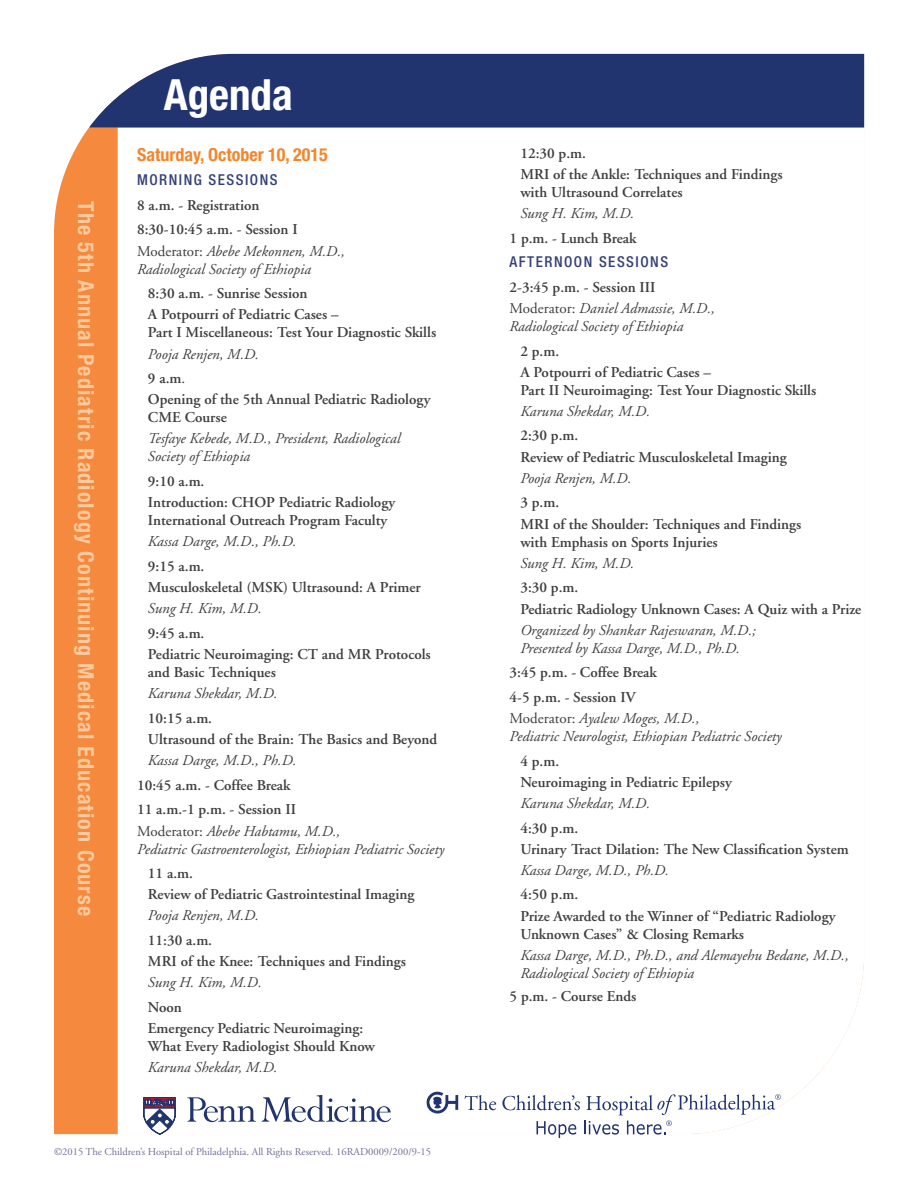
<style>
.page{position:relative;width:918px;height:1188px;background:#fff}
.page>*{position:absolute;margin:0;border:0;box-sizing:border-box;transform-origin:0 0}
.t1{font:700 condensed 43.05px "Helvetica Neue";color:#fff}
.t2{font:700 condensed 22.05px "Helvetica Neue";letter-spacing:.05em;color:#fcca9f}
.t3{font:700 condensed 18px "Helvetica Neue";color:#f5852a}
.t4{font:600 15px/21.3px "Adobe Garamond";color:#3e3e3f}
.t5{font:italic 15px/18px "Adobe Garamond";color:#3e3e3f}
.t6{font:500 condensed 15px "Helvetica Neue";letter-spacing:.1em;color:#354177}
.t7{font:10.5px "Adobe Garamond";color:#6f6f98}
.s1{font-style:normal}
.s2{font-weight:600;font-style:normal}
.s3{font-weight:400}
.s4{font-weight:400;font-style:italic}
</style>
<div class="page">
<div style="left:54px;top:127px;width:64px;height:1007px;background:#f5893d"></div>
<div style="left:89px;top:54px;width:775px;height:73px;background:#22346f"></div>
<svg style="left:262px;top:1095px;width:129px;height:27px"></svg>
<svg style="left:143px;top:1097px;width:113px;height:38px"></svg>
<svg style="left:426px;top:1091px;width:32px;height:23px"></svg>
<svg style="left:464px;top:1095px;width:32px;height:15px"></svg>
<svg style="left:502px;top:1094px;width:279px;height:44px"></svg>
<h2 class="t2" style="left:99px;top:201px;width:716px;rotate:90deg">The 5th Annual Pediatric Radiology Continuing Medical Education Course</h2>
<h1 class="t1" style="left:164px;top:69px;width:131px">Agenda</h1>
<p class="t3" style="left:137px;top:144px;width:192px">Saturday, October 10, 2015</p>
<p class="t6" style="left:137px;top:171px;width:142px">MORNING SESSIONS</p>
<p class="t4" style="left:137px;top:193px;width:162px;line-height:24.5px">8 a.m. - Registration<br>8:30-10:45 a.m. - Session I</p>
<p class="t5" style="left:137px;top:242px;width:209px"><span class="s1">Moderator:</span> Abebe Mekonnen, M.D.,<br>Radiological Society of Ethiopia</p>
<p class="t4" style="left:148px;top:283px;width:192px">8:30 a.m. - Sunrise Session<br>A Potpourri of Pediatric Cases –</p>
<p class="t4" style="left:148px;top:322px;width:290px">Part I Miscellaneous: Test Your Diagnostic Skills</p>
<p class="t5" style="left:148px;top:342px;width:113px;line-height:24.5px">Pooja Renjen, M.D.<br><span class="s2">9 a.m</span><span class="s1">.</span></p>
<p class="t4" style="left:148px;top:391px;width:284px;line-height:18px">Opening of the 5th Annual Pediatric Radiology<br>CME Course</p>
<p class="t5" style="left:148px;top:430px;width:254px">Tesfaye Kebede, M.D., President, Radiological<br>Society of Ethiopia</p>
<p class="t4" style="left:148px;top:471px;width:249px">9:10 a.m.<br>Introduction: CHOP Pediatric Radiology</p>
<p class="t4" style="left:148px;top:510px;width:241px">International Outreach Program Faculty</p>
<p class="t5" style="left:148px;top:533px;width:150px">Kassa Darge, M.D., Ph.D.</p>
<p class="t4" style="left:148px;top:556px;width:274px">9:15 a.m.<br>Musculoskeletal (MSK) Ultrasound: A Primer</p>
<p class="t5" style="left:148px;top:600px;width:115px">Sung H. Kim, M.D.</p>
<p class="t4" style="left:148px;top:623px;width:284px">9:45 a.m.<br>Pediatric Neuroimaging: CT and MR Protocols</p>
<p class="t4" style="left:148px;top:662px;width:129px">and Basic Techniques</p>
<p class="t5" style="left:148px;top:685px;width:131px">Karuna Shekdar, M.D.</p>
<p class="t4" style="left:148px;top:708px;width:291px">10:15 a.m.<br>Ultrasound of the Brain: The Basics and Beyond</p>
<p class="t5" style="left:148px;top:752px;width:150px">Kassa Darge, M.D., Ph.D.</p>
<p class="t4" style="left:137px;top:773px;width:160px;line-height:24.5px">10:45 a.m. - Coffee Break<br>11 a.m.-1 p.m. - Session II</p>
<p class="t5" style="left:137px;top:822px;width:309px"><span class="s1">Moderator:</span> Abebe Habtamu, M.D.,<br>Pediatric Gastroenterologist, Ethiopian Pediatric Society</p>
<p class="t4" style="left:148px;top:863px;width:268px">11 a.m.<br>Review of Pediatric Gastrointestinal Imaging</p>
<p class="t5" style="left:148px;top:907px;width:113px">Pooja Renjen, M.D.</p>
<p class="t4" style="left:148px;top:930px;width:260px">11:30 a.m.<br>MRI of the Knee: Techniques and Findings</p>
<p class="t5" style="left:148px;top:974px;width:115px">Sung H. Kim, M.D.</p>
<p class="t4" style="left:148px;top:997px;width:217px">Noon<br>Emergency Pediatric Neuroimaging:</p>
<p class="t4" style="left:148px;top:1036px;width:228px">What Every Radiologist Should Know</p>
<p class="t5" style="left:148px;top:1059px;width:131px">Karuna Shekdar, M.D.</p>
<p class="t7" style="left:54px;top:1146px;width:378px">©2015 The Children’s Hospital of Philadelphia. All Rights Reserved. 16RAD0009/200/9-15</p>
<p class="t4" style="left:520px;top:143px;width:264px">12:30 p.m.<br>MRI of the Ankle: Techniques and Findings</p>
<p class="t4" style="left:520px;top:182px;width:164px">with Ultrasound Correlates</p>
<p class="t5" style="left:520px;top:205px;width:115px">Sung H. Kim, M.D.</p>
<p class="t4" style="left:510px;top:228px;width:128px">1 p.m. - Lunch Break</p>
<p class="t6" style="left:510px;top:253px;width:160px">AFTERNOON SESSIONS</p>
<p class="t4" style="left:510px;top:277px;width:207px">2-3:45 p.m. - Session III<br><span class="s3">Moderator:</span> <span class="s4">Daniel Admassie, M.D.,</span></p>
<p class="t5" style="left:510px;top:318px;width:175px">Radiological Society of Ethiopia</p>
<p class="t4" style="left:520px;top:340px;width:192px">2 p.m.<br>A Potpourri of Pediatric Cases –</p>
<p class="t4" style="left:520px;top:380px;width:297px">Part II Neuroimaging: Test Your Diagnostic Skills</p>
<p class="t5" style="left:520px;top:403px;width:131px">Karuna Shekdar, M.D.</p>
<p class="t4" style="left:520px;top:425px;width:268px">2:30 p.m.<br>Review of Pediatric Musculoskeletal Imaging</p>
<p class="t5" style="left:520px;top:470px;width:113px">Pooja Renjen, M.D.</p>
<p class="t4" style="left:520px;top:492px;width:282px">3 p.m.<br>MRI of the Shoulder: Techniques and Findings</p>
<p class="t4" style="left:520px;top:532px;width:199px">with Emphasis on Sports Injuries</p>
<p class="t5" style="left:520px;top:555px;width:115px">Sung H. Kim, M.D.</p>
<p class="t4" style="left:520px;top:577px;width:342px">3:30 p.m.<br>Pediatric Radiology Unknown Cases: A Quiz with a Prize</p>
<p class="t5" style="left:520px;top:622px;width:237px">Organized by Shankar Rajeswaran, M.D.;<br>Presented by Kassa Darge, M.D., Ph.D.</p>
<p class="t4" style="left:510px;top:661px;width:149px;line-height:24.5px">3:45 p.m. - Coffee Break<br>4-5 p.m. - Session IV</p>
<p class="t5" style="left:510px;top:710px;width:274px"><span class="s1">Moderator:</span> Ayalew Moges, M.D.,<br>Pediatric Neurologist, Ethiopian Pediatric Society</p>
<p class="t4" style="left:520px;top:750px;width:213px">4 p.m.<br>Neuroimaging in Pediatric Epilepsy</p>
<p class="t5" style="left:520px;top:795px;width:131px">Karuna Shekdar, M.D.</p>
<p class="t4" style="left:520px;top:817px;width:330px">4:30 p.m.<br>Urinary Tract Dilation: The New Classification System</p>
<p class="t5" style="left:520px;top:862px;width:150px">Kassa Darge, M.D., Ph.D.</p>
<p class="t4" style="left:520px;top:884px;width:317px">4:50 p.m.<br>Prize Awarded to the Winner of “Pediatric Radiology</p>
<p class="t4" style="left:520px;top:924px;width:225px">Unknown Cases” &amp; Closing Remarks</p>
<p class="t5" style="left:520px;top:947px;width:330px">Kassa Darge, M.D., Ph.D., and Alemayehu Bedane, M.D.,<br>Radiological Society of Ethiopia</p>
<p class="t4" style="left:510px;top:986px;width:128px">5 p.m. - Course Ends</p>
</div>
